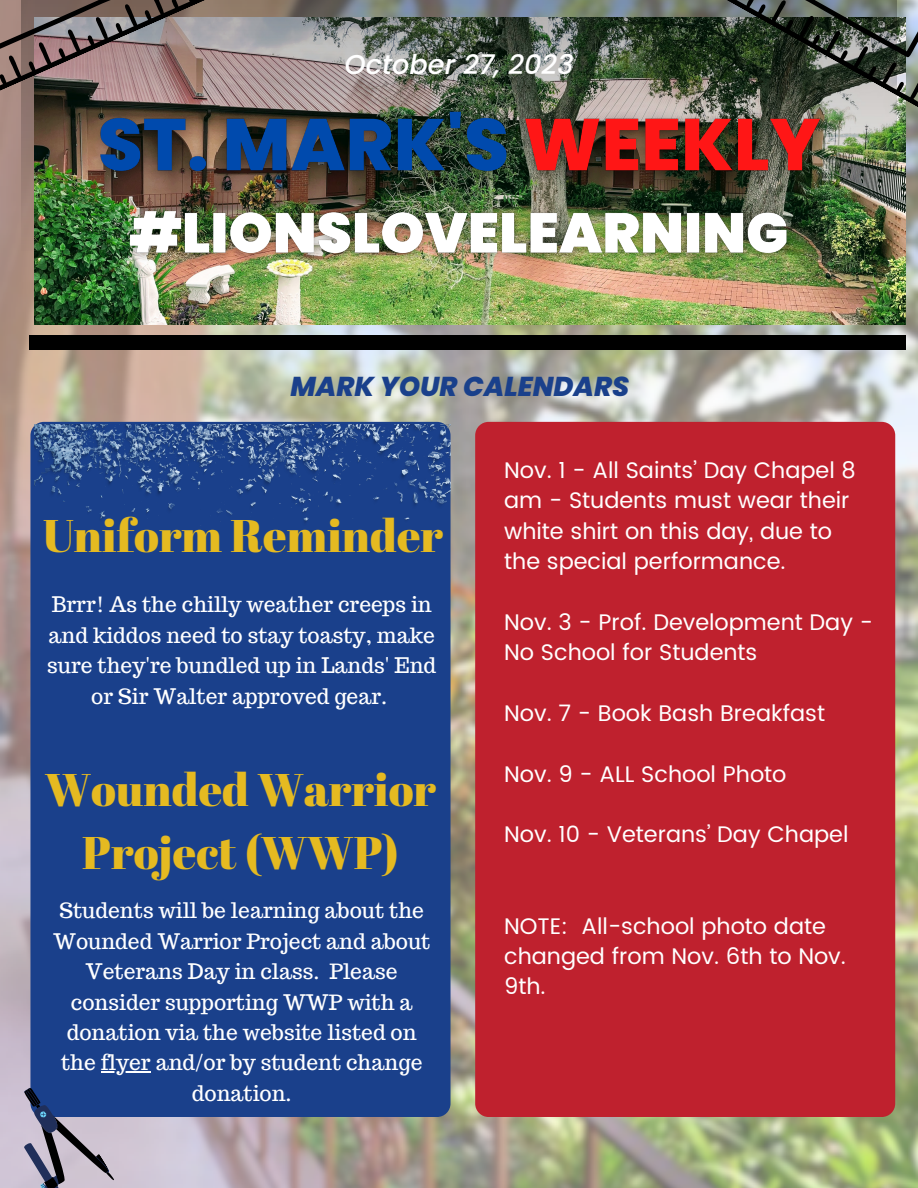
<style>
.page{position:relative;width:918px;height:1188px;background:#fff}
.page>*{position:absolute;margin:0;border:0;box-sizing:border-box;transform-origin:0 0}
.t1{font:45.75px/63px "Abril Fatface";color:#e5ba21;text-align:center}
.t2{font:italic 800 27.3px "Poppins";color:#1a408b}
.t3{font:italic 500 27.15px "Poppins";color:#fff}
.t4{font:22.5px/30.3px "Poppins";color:#fff}
.t5{font:21px/30.3px "Trocchi";color:#fff;text-align:center}
</style>
<div class="page">
<img style="left:0;top:102px;width:918px;height:1086px">
<div style="left:30px;top:422px;width:421px;height:695px;background:#1a408b;border-radius:13px"></div>
<img style="left:34px;top:112px;width:871px;height:212px">
<img style="left:21px;top:0;width:876px;height:250px">
<div style="left:30px;top:335px;width:876px;height:15px;background:#000"></div>
<svg style="left:0;top:1075px;width:119px;height:113px"></svg>
<svg style="left:0;top:0;width:282px;height:102px;background:#8b7876"></svg>
<img style="left:633px;top:0;width:285px;height:112px">
<div style="left:475px;top:422px;width:420px;height:695px;background:#bf212e;border-radius:13px"></div>
<img style="left:34px;top:425px;width:416px;height:98px">
<img style="left:81px;top:93px;width:760px;height:103px">
<img style="left:116px;top:195px;width:686px;height:78px">
<hr style="left:101px;top:1071px;width:50px;height:2px;background:#fff">
<p class="t3" style="left:344px;top:45px;width:231px">October 27, 2023</p>
<p class="t2" style="left:290px;top:367px;width:340px">MARK YOUR CALENDARS</p>
<p class="t1" style="left:43px;top:503px;width:402px">Uniform Reminder</p>
<p class="t5" style="left:47px;top:590px;width:391px">Brrr! As the chilly weather creeps in and kiddos need to stay toasty, make sure they're bundled up in Lands' End or Sir Walter approved gear.</p>
<p class="t1" style="left:45px;top:757px;width:393px">Wounded Warrior<br>Project (WWP)</p>
<p class="t5" style="left:53px;top:896px;width:379px">Students will be learning about the<br>Wounded Warrior Project and about<br>Veterans Day in class. Please consider supporting WWP with a donation via the website listed on the flyer and/or by student change donation.</p>
<p class="t4" style="left:504px;top:455px;width:353px">Nov. 1 - All Saints’ Day Chapel 8 am - Students must wear their white shirt on this day, due to the special performance.</p>
<p class="t4" style="left:504px;top:607px;width:370px">Nov. 3 - Prof. Development Day -<br>No School for Students</p>
<p class="t4" style="left:504px;top:698px;width:322px">Nov. 7 - Book Bash Breakfast</p>
<p class="t4" style="left:504px;top:759px;width:284px">Nov. 9 - ALL School Photo</p>
<p class="t4" style="left:504px;top:819px;width:346px">Nov. 10 - Veterans’ Day Chapel</p>
<p class="t4" style="left:504px;top:911px;width:343px">NOTE: All-school photo date changed from Nov. 6th to Nov.<br>9th.</p>
</div>
